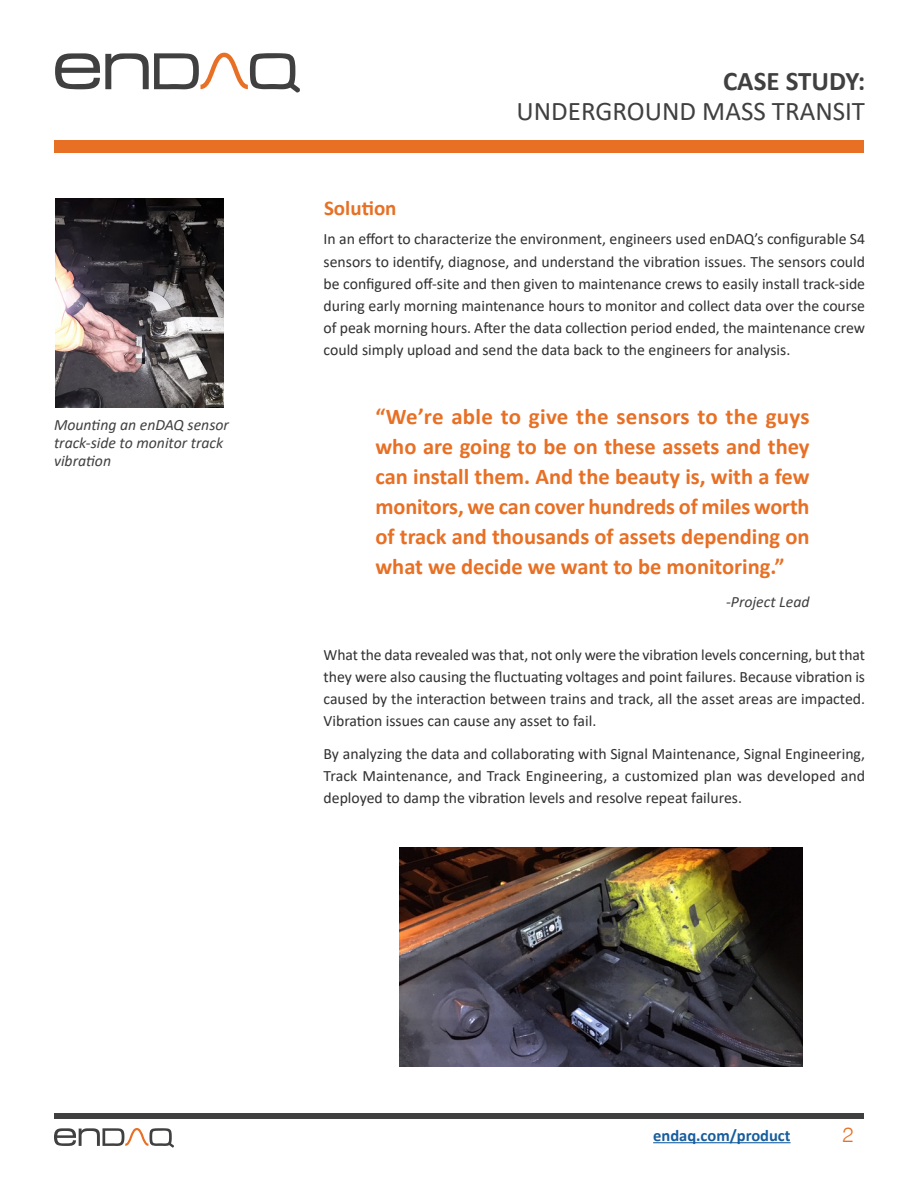
<style>
.page{position:relative;width:918px;height:1188px;background:#fff}
.page>*{position:absolute;margin:0;border:0;box-sizing:border-box;transform-origin:0 0}
.t1{font:27px "Calibri";color:#404041}
.t2{font:700 27px "Calibri";color:#404041}
.Pull-Out_Quote{font:700 22.5px/30px "Calibri";color:#e77025;text-align:justify}
.Sub-Header-Red{font:700 21px "Calibri";color:#e77025}
.t3{font:300 21px "Swiss 721 BT";color:#e77025}
.t4{font:700 16.5px "Calibri";color:#175d9e}
.Body_text{font:15.75px/22.2px "Calibri";color:#312f30;text-align:justify}
.Pull-Out_Quote-2{font:italic 15.75px/18px "Calibri";color:#404041}
</style>
<div class="page">
<div style="left:54px;top:1113px;width:810px;height:6px;background:#404041"></div>
<hr style="left:653px;top:1142px;width:138px;height:1px;background:#175d9e">
<svg style="left:55px;top:53px;width:245px;height:40px"></svg>
<svg style="left:54px;top:1128px;width:120px;height:20px"></svg>
<div style="left:54px;top:140px;width:810px;height:13px;background:#e77025"></div>
<img style="left:55px;top:199px;width:169px;height:209px">
<img style="left:400px;top:847px;width:403px;height:220px">
<p class="Pull-Out_Quote-2" style="left:54px;top:415px;width:176px">Mounting an enDAQ sensor track-side to monitor track vibration</p>
<h1 class="t2" style="left:723px;top:62px;width:144px">CASE STUDY:</h1>
<h1 class="t1" style="left:517px;top:92px;width:350px">UNDERGROUND MASS TRANSIT</h1>
<p class="Sub-Header-Red" style="left:324px;top:193px;width:74px">Solution</p>
<p class="Body_text" style="left:324px;top:228px;width:543px">In an effort to characterize the environment, engineers used enDAQ’s configurable S4 sensors to identify, diagnose, and understand the vibration issues. The sensors could be configured off-site and then given to maintenance crews to easily install track-side during early morning maintenance hours to monitor and collect data over the course of peak morning hours. After the data collection period ended, the maintenance crew could simply upload and send the data back to the engineers for analysis.</p>
<p class="Pull-Out_Quote" style="left:376px;top:402px;width:436px">“We’re able to give the sensors to the guys who are going to be on these assets and they can install them. And the beauty is, with a few monitors, we can cover hundreds of miles worth of track and thousands of assets depending on what we decide we want to be monitoring.”</p>
<p class="Pull-Out_Quote-2" style="left:726px;top:592px;width:85px">-Project Lead</p>
<p class="Body_text" style="left:324px;top:643px;width:543px">What the data revealed was that, not only were the vibration levels concerning, but that they were also causing the fluctuating voltages and point failures. Because vibration is caused by the interaction between trains and track, all the asset areas are impacted.<br>Vibration issues can cause any asset to fail.</p>
<p class="Body_text" style="left:324px;top:742px;width:543px">By analyzing the data and collaborating with Signal Maintenance, Signal Engineering, Track Maintenance, and Track Engineering, a customized plan was developed and deployed to damp the vibration levels and resolve repeat failures.</p>
<p class="t4" style="left:653px;top:1124px;width:139px">endaq.com/product</p>
<h3 class="t3" style="left:842px;top:1122px;width:13px">2</h3>
</div>
